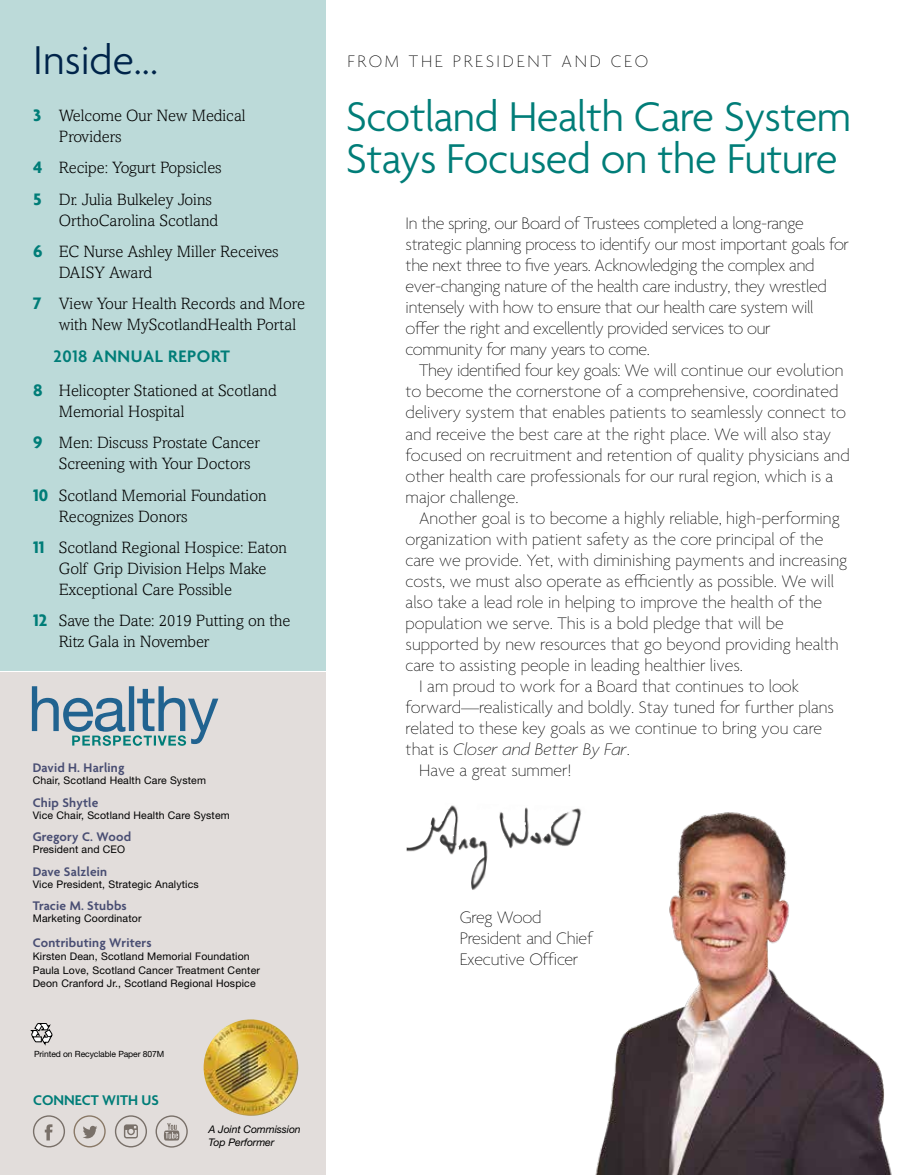
<style>
.page{position:relative;width:905px;height:1175px;background:#fff}
.page>*{position:absolute;margin:0;border:0;box-sizing:border-box;transform-origin:0 0}
.t1{font:300 45px/42px "Agenda";letter-spacing:-.01em;color:#007d78}
.t2{font:300 43.5px "Agenda";color:#00244a}
.t3{font:100 18px/21px "Agenda";letter-spacing:-.005em;color:#000}
.t4{font:italic 100 18px "Agenda";color:#000}
.t5{font:100 18px "Agenda";letter-spacing:.15em;color:#000}
.t6{font:600 18px "Agenda";letter-spacing:.03em;color:#007d78}
.t7{font:300 16.5px/21px "Amasis M Totf";color:#000}
.t8{font:600 15.15px "Agenda";color:#007d78}
.t9{font:600 13.5px "Agenda";letter-spacing:.015em;color:#494e73}
.t10{font:10.5px/13.5px "Helvetica Neue LT Std";letter-spacing:.015em;color:#000}
.t11{font:italic 10.5px/13.5px "Helvetica Neue LT Std";letter-spacing:-.01em;color:#000}
.t12{font:8.55px "Helvetica Neue LT Std";letter-spacing:-.01em;color:#000}
.s1{font-family:"Agenda";font-weight:700;font-size:18px;color:#007d78}
.s2{font-style:normal}
</style>
<div class="page">
<img style="left:406px;top:805px;width:148px;height:49px">
<div style="left:0;top:0;width:326px;height:670px;background:#bcdad9"></div>
<div style="left:0;top:672px;width:326px;height:502px;background:#e2dddb"></div>
<img style="left:204px;top:1019px;width:94px;height:96px">
<svg style="left:31px;top:1023px;width:22px;height:22px"></svg>
<svg style="left:32px;top:686px;width:186px;height:59px"></svg>
<div style="left:33px;top:1115px;width:32px;height:32px;border:1px solid #797069;border-radius:50%"></div>
<svg style="left:45px;top:1124px;width:7px;height:16px"></svg>
<div style="left:73px;top:1115px;width:33px;height:32px;border:1px solid #8a7967;border-radius:50%"></div>
<svg style="left:83px;top:1125px;width:14px;height:13px"></svg>
<div style="left:115px;top:1115px;width:32px;height:32px;border:1px solid #797069;border-radius:50%"></div>
<svg style="left:124px;top:1124px;width:14px;height:14px"></svg>
<div style="left:155px;top:1115px;width:33px;height:32px;border:1px solid #797069;border-radius:50%"></div>
<svg style="left:164px;top:1123px;width:15px;height:17px"></svg>
<img style="left:595px;top:812px;width:297px;height:362px">
<h2 class="t2" style="left:33px;top:36px;width:126px">Inside...</h2>
<p class="t7" style="left:59px;top:105px;width:188px;text-indent:-26px"><span class="s1">3</span> Welcome Our New Medical<br>Providers</p>
<p class="t7" style="left:33px;top:152px;width:190px;line-height:31.2px"><span class="s1">4</span> Recipe: Yogurt Popsicles<br><span class="s1">5</span> Dr. Julia Bulkeley Joins</p>
<p class="t7" style="left:33px;top:204px;width:247px;line-height:31.2px;text-indent:26px">OrthoCarolina Scotland<br><span class="s1">6</span> EC Nurse Ashley Miller Receives</p>
<p class="t7" style="left:33px;top:257px;width:273px;line-height:31.2px;text-indent:26px">DAISY Award<br><span class="s1">7</span> View Your Health Records and More</p>
<p class="t7" style="left:59px;top:314px;width:239px">with New MyScotlandHealth Portal</p>
<p class="t6" style="left:54px;top:346px;width:178px">2018 ANNUAL REPORT</p>
<p class="t7" style="left:59px;top:380px;width:219px;text-indent:-26px"><span class="s1">8</span> Helicopter Stationed at Scotland<br>Memorial Hospital</p>
<p class="t7" style="left:59px;top:432px;width:203px;text-indent:-26px"><span class="s1">9</span> Men: Discuss Prostate Cancer<br>Screening with Your Doctors</p>
<p class="t7" style="left:59px;top:484px;width:209px;text-indent:-26px"><span class="s1">10</span> Scotland Memorial Foundation<br>Recognizes Donors</p>
<p class="t7" style="left:59px;top:537px;width:230px;text-indent:-26px"><span class="s1">11</span> Scotland Regional Hospice: Eaton<br>Golf Grip Division Helps Make<br>Exceptional Care Possible</p>
<p class="t7" style="left:59px;top:610px;width:233px;text-indent:-26px"><span class="s1">12</span> Save the Date: 2019 Putting on the<br>Ritz Gala in November</p>
<p class="t9" style="left:33px;top:761px;width:93px">David H. Harling</p>
<p class="t10" style="left:33px;top:773px;width:175px">Chair, Scotland Health Care System</p>
<p class="t9" style="left:33px;top:795px;width:67px">Chip Shytle</p>
<p class="t10" style="left:33px;top:808px;width:198px">Vice Chair, Scotland Health Care System</p>
<p class="t9" style="left:33px;top:830px;width:100px">Gregory C. Wood</p>
<p class="t10" style="left:33px;top:842px;width:94px">President and CEO</p>
<p class="t9" style="left:33px;top:864px;width:76px">Dave Salzlein</p>
<p class="t10" style="left:33px;top:877px;width:167px">Vice President, Strategic Analytics</p>
<p class="t9" style="left:33px;top:899px;width:96px">Tracie M. Stubbs</p>
<p class="t10" style="left:33px;top:911px;width:110px">Marketing Coordinator</p>
<p class="t9" style="left:33px;top:935px;width:120px">Contributing Writers</p>
<p class="t10" style="left:33px;top:949px;width:229px">Kirsten Dean, Scotland Memorial Foundation<br>Paula Love, Scotland Cancer Treatment Center<br>Deon Cranford Jr., Scotland Regional Hospice</p>
<p class="t12" style="left:34px;top:1049px;width:132px">Printed on Recyclable Paper 807M</p>
<p class="t8" style="left:33px;top:1092px;width:127px">CONNECT WITH US</p>
<p class="t11" style="left:208px;top:1122px;width:94px">A Joint Commission<br>Top Performer</p>
<p class="t5" style="left:347px;top:51px;width:302px">FROM THE PRESIDENT AND CEO</p>
<h1 class="t1" style="left:346px;top:99px;width:507px">Scotland Health Care System<br>Stays Focused on the Future</h1>
<p class="t3" style="left:405px;top:214px;width:445px">In the spring, our Board of Trustees completed a long-range strategic planning process to identify our most important goals for the next three to five years. Acknowledging the complex and ever-changing nature of the health care industry, they wrestled intensely with how to ensure that our health care system will offer the right and excellently provided services to our community for many years to come.</p>
<p class="t3" style="left:405px;top:361px;width:445px;text-indent:14px">They identified four key goals: We will continue our evolution to become the cornerstone of a comprehensive, coordinated delivery system that enables patients to seamlessly connect to and receive the best care at the right place. We will also stay focused on recruitment and retention of quality physicians and other health care professionals for our rural region, which is a major challenge.</p>
<p class="t3" style="left:419px;top:508px;width:422px">Another goal is to become a highly reliable, high-performing</p>
<p class="t3" style="left:405px;top:529px;width:419px">organization with patient safety as the core principal of the</p>
<p class="t3" style="left:405px;top:550px;width:443px">care we provide. Yet, with diminishing payments and increasing</p>
<p class="t3" style="left:405px;top:571px;width:430px">costs, we must also operate as efficiently as possible. We will</p>
<p class="t3" style="left:405px;top:592px;width:418px">also take a lead role in helping to improve the health of the</p>
<p class="t3" style="left:405px;top:613px;width:379px">population we serve. This is a bold pledge that will be</p>
<p class="t3" style="left:405px;top:634px;width:434px">supported by new resources that go beyond providing health</p>
<p class="t3" style="left:405px;top:655px;width:339px">care to assisting people in leading healthier lives.</p>
<p class="t3" style="left:419px;top:676px;width:381px">I am proud to work for a Board that continues to look</p>
<p class="t3" style="left:405px;top:697px;width:430px">forward—realistically and boldly. Stay tuned for further plans</p>
<p class="t3" style="left:405px;top:718px;width:418px">related to these key goals as we continue to bring you care</p>
<p class="t4" style="left:405px;top:739px;width:226px"><span class="s2">that is</span> Closer and Better By Far<span class="s2">.</span></p>
<p class="t3" style="left:419px;top:760px;width:154px">Have a great summer!</p>
<p class="t3" style="left:459px;top:907px;width:135px">Greg Wood<br>President and Chief<br>Executive Officer</p>
</div>
